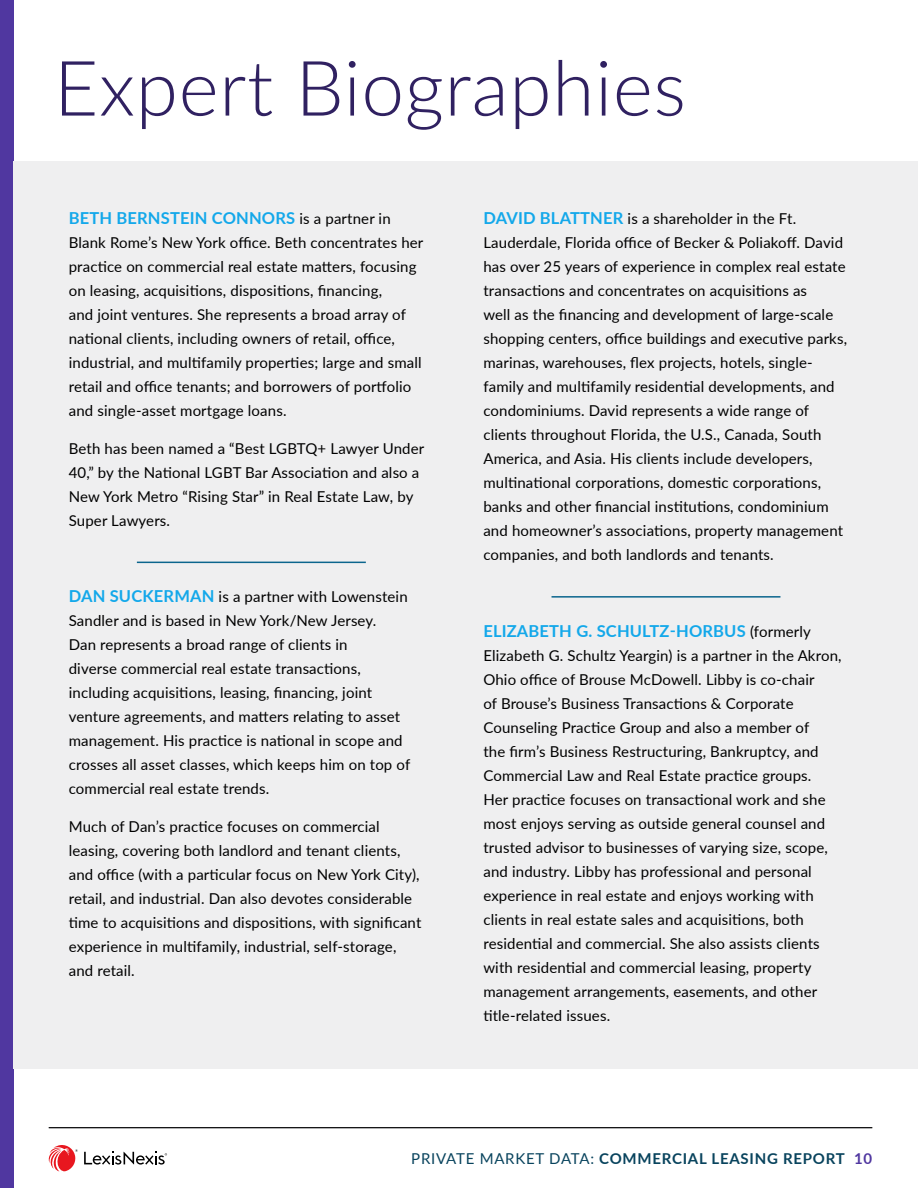
<style>
.page{position:relative;width:918px;height:1188px;background:#fff}
.page>*{position:absolute;margin:0;border:0;box-sizing:border-box;transform-origin:0 0}
.t1{font:300 76.5px "Lato";letter-spacing:.01em;color:#302161}
.t2{font:700 16.5px "Lato";letter-spacing:.01em;color:#13a8ea}
.t3{font:15px/24px "Lato";letter-spacing:.01em;color:#000}
.t4{font:700 15px "Lato";letter-spacing:.05em;color:#08435d}
.s1{font-weight:400;font-size:15px;color:#000}
.s2{font-weight:700;font-size:16.5px;color:#13a8ea}
.s3{font-weight:400}
.s4{color:#5037a0}
</style>
<div class="page">
<div style="left:0;top:0;width:14px;height:1188px;background:#5037a0"></div>
<svg style="left:84px;top:1152px;width:83px;height:13px"></svg>
<svg style="left:48px;top:1145px;width:30px;height:27px"></svg>
<div style="left:14px;top:161px;width:904px;height:908px;background:#efeff0"></div>
<hr style="left:49px;top:1127px;width:823px;height:1px;background:#000">
<hr style="left:137px;top:562px;width:229px;height:1px;background:#0b658d">
<hr style="left:552px;top:596px;width:228px;height:2px;background:#0b658d">
<h1 class="t1" style="left:54px;top:35px;width:634px">Expert Biographies</h1>
<p class="t2" style="left:69px;top:206px;width:323px">BETH BERNSTEIN CONNORS <span class="s1">is a partner in</span></p>
<p class="t3" style="left:69px;top:230px;width:356px">Blank Rome’s New York office. Beth concentrates her practice on commercial real estate matters, focusing on leasing, acquisitions, dispositions, financing,<br>and joint ventures. She represents a broad array of national clients, including owners of retail, office, industrial, and multifamily properties; large and small retail and office tenants; and borrowers of portfolio and single-asset mortgage loans.</p>
<p class="t3" style="left:69px;top:436px;width:357px">Beth has been named a “Best LGBTQ+ Lawyer Under 40,” by the National LGBT Bar Association and also a New York Metro “Rising Star” in Real Estate Law, by Super Lawyers.</p>
<p class="t3" style="left:69px;top:584px;width:343px"><span class="s2">DAN SUCKERMAN</span> is a partner with Lowenstein Sandler and is based in New York/New Jersey.<br>Dan represents a broad range of clients in<br>diverse commercial real estate transactions, including acquisitions, leasing, financing, joint venture agreements, and matters relating to asset management. His practice is national in scope and crosses all asset classes, which keeps him on top of commercial real estate trends.</p>
<p class="t3" style="left:69px;top:814px;width:354px">Much of Dan’s practice focuses on commercial leasing, covering both landlord and tenant clients, and office (with a particular focus on New York City), retail, and industrial. Dan also devotes considerable time to acquisitions and dispositions, with significant experience in multifamily, industrial, self-storage, and retail.</p>
<p class="t3" style="left:483px;top:206px;width:365px"><span class="s2">DAVID BLATTNER</span> is a shareholder in the Ft.<br>Lauderdale, Florida office of Becker &amp; Poliakoff. David has over 25 years of experience in complex real estate transactions and concentrates on acquisitions as<br>well as the financing and development of large-scale shopping centers, office buildings and executive parks, marinas, warehouses, flex projects, hotels, single&shy;family and multifamily residential developments, and condominiums. David represents a wide range of clients throughout Florida, the U.S., Canada, South America, and Asia. His clients include developers, multinational corporations, domestic corporations, banks and other financial institutions, condominium and homeowner’s associations, property management companies, and both landlords and tenants.</p>
<p class="t2" style="left:483px;top:618px;width:329px">ELIZABETH G. SCHULTZ-HORBUS <span class="s1">(formerly</span></p>
<p class="t3" style="left:483px;top:643px;width:360px">Elizabeth G. Schultz Yeargin) is a partner in the Akron, Ohio office of Brouse McDowell. Libby is co-chair<br>of Brouse’s Business Transactions &amp; Corporate Counseling Practice Group and also a member of<br>the firm’s Business Restructuring, Bankruptcy, and Commercial Law and Real Estate practice groups.<br>Her practice focuses on transactional work and she most enjoys serving as outside general counsel and trusted advisor to businesses of varying size, scope, and industry. Libby has professional and personal experience in real estate and enjoys working with clients in real estate sales and acquisitions, both residential and commercial. She also assists clients with residential and commercial leasing, property management arrangements, easements, and other title-related issues.</p>
<p class="t4" style="left:411px;top:1148px;width:462px"><span class="s3">PRIVATE MARKET DATA:</span> COMMERCIAL LEASING REPORT <span class="s4">10</span></p>
</div>
